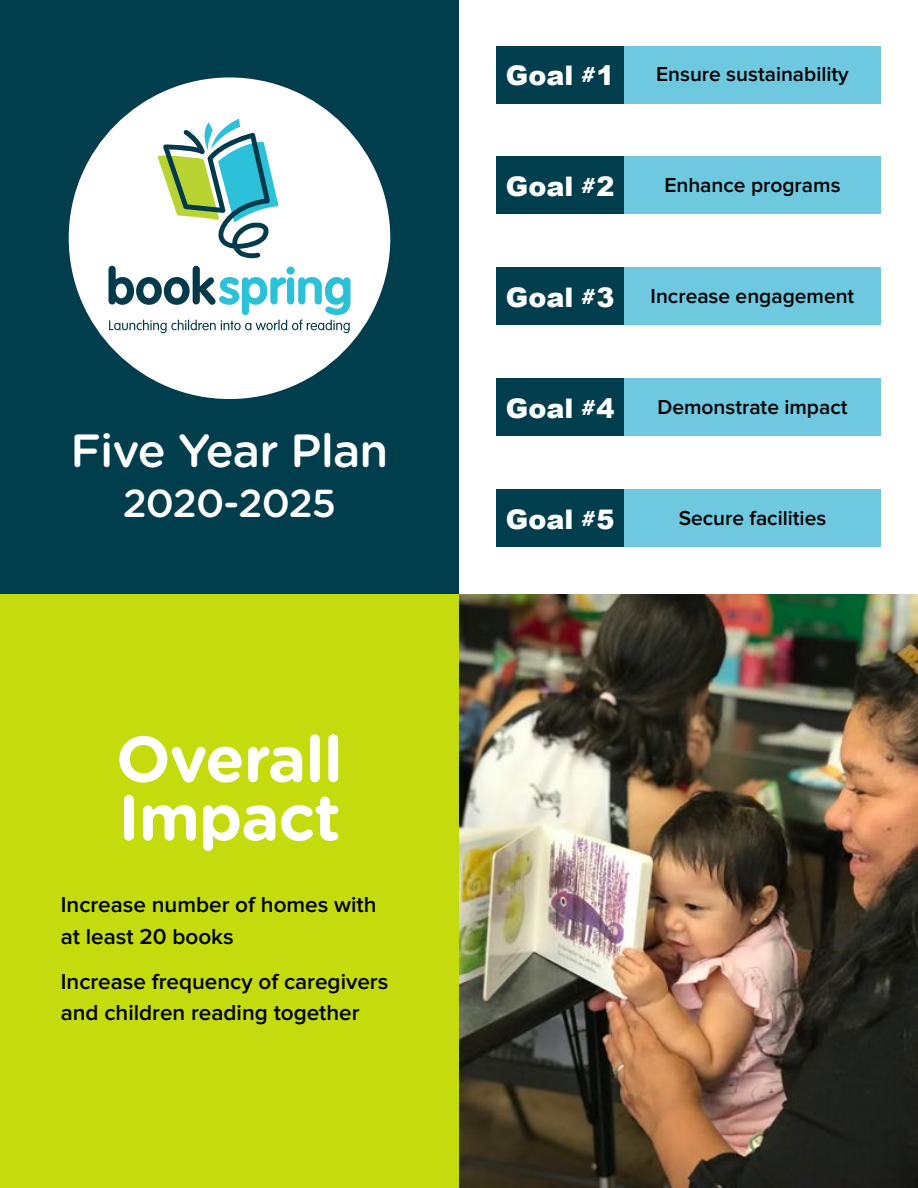
<style>
.page{position:relative;width:918px;height:1188px;background:#fff}
.page>*{position:absolute;margin:0;border:0;box-sizing:border-box;transform-origin:0 0}
.t1{font:700 64.5px/58.5px "Gotham Rounded";letter-spacing:-.015em;color:#fff}
.t2{font:500 46.5px "Gotham Rounded";letter-spacing:-.02em;color:#fff}
.t3{font:500 39px "Gotham Rounded";letter-spacing:-.02em;color:#fff}
.t4{font:900 27px "Arial";color:#fff}
.t5{font:600 22.5px/31.5px "Proxima Nova";color:#000}
.t6{font:600 21px "Proxima Nova";color:#000}
.s1{font-family:"Proxima Nova Extrabld";font-weight:400;font-size:22.5px}
</style>
<div class="page">
<div style="left:0;top:0;width:459px;height:594px;background:#003d4d"></div>
<div style="left:0;top:594px;width:918px;height:594px;background:#c4db0d"></div>
<div style="left:496px;top:46px;width:128px;height:57px;background:#003d4d"></div>
<div style="left:624px;top:46px;width:257px;height:57px;background:#6ec9e0"></div>
<div style="left:496px;top:157px;width:128px;height:57px;background:#003d4d"></div>
<div style="left:624px;top:157px;width:257px;height:57px;background:#6ec9e0"></div>
<div style="left:496px;top:267px;width:128px;height:58px;background:#003d4d"></div>
<div style="left:624px;top:267px;width:257px;height:58px;background:#6ec9e0"></div>
<div style="left:496px;top:378px;width:128px;height:58px;background:#003d4d"></div>
<div style="left:624px;top:378px;width:257px;height:58px;background:#6ec9e0"></div>
<div style="left:496px;top:489px;width:128px;height:58px;background:#003d4d"></div>
<div style="left:624px;top:489px;width:257px;height:58px;background:#6ec9e0"></div>
<img style="left:459px;top:594px;width:459px;height:594px">
<div style="left:69px;top:77px;width:321px;height:322px;background:#fff;border-radius:50%"></div>
<svg style="left:109px;top:266px;width:241px;height:67px"></svg>
<svg style="left:158px;top:119px;width:120px;height:140px"></svg>
<h2 class="t2" style="left:71px;top:417px;width:319px">Five Year Plan</h2>
<h3 class="t3" style="left:123px;top:475px;width:215px">2020-2025</h3>
<h1 class="t1" style="left:116px;top:727px;width:229px">Overall<br>Impact</h1>
<p class="t5" style="left:61px;top:889px;width:317px">Increase number of homes with at least 20 books</p>
<p class="t5" style="left:61px;top:966px;width:329px">Increase frequency of caregivers and children reading together</p>
<p class="t4" style="left:506px;top:56px;width:110px">Goal <span class="s1">#</span>1</p>
<p class="t6" style="left:656px;top:62px;width:194px">Ensure sustainability</p>
<p class="t4" style="left:506px;top:166px;width:110px">Goal <span class="s1">#</span>2</p>
<p class="t6" style="left:664px;top:173px;width:178px">Enhance programs</p>
<p class="t4" style="left:506px;top:277px;width:110px">Goal <span class="s1">#</span>3</p>
<p class="t6" style="left:651px;top:284px;width:205px">Increase engagement</p>
<p class="t4" style="left:506px;top:388px;width:110px">Goal <span class="s1">#</span>4</p>
<p class="t6" style="left:657px;top:395px;width:192px">Demonstrate impact</p>
<p class="t4" style="left:506px;top:499px;width:110px">Goal <span class="s1">#</span>5</p>
<p class="t6" style="left:679px;top:506px;width:149px">Secure facilities</p>
</div>
